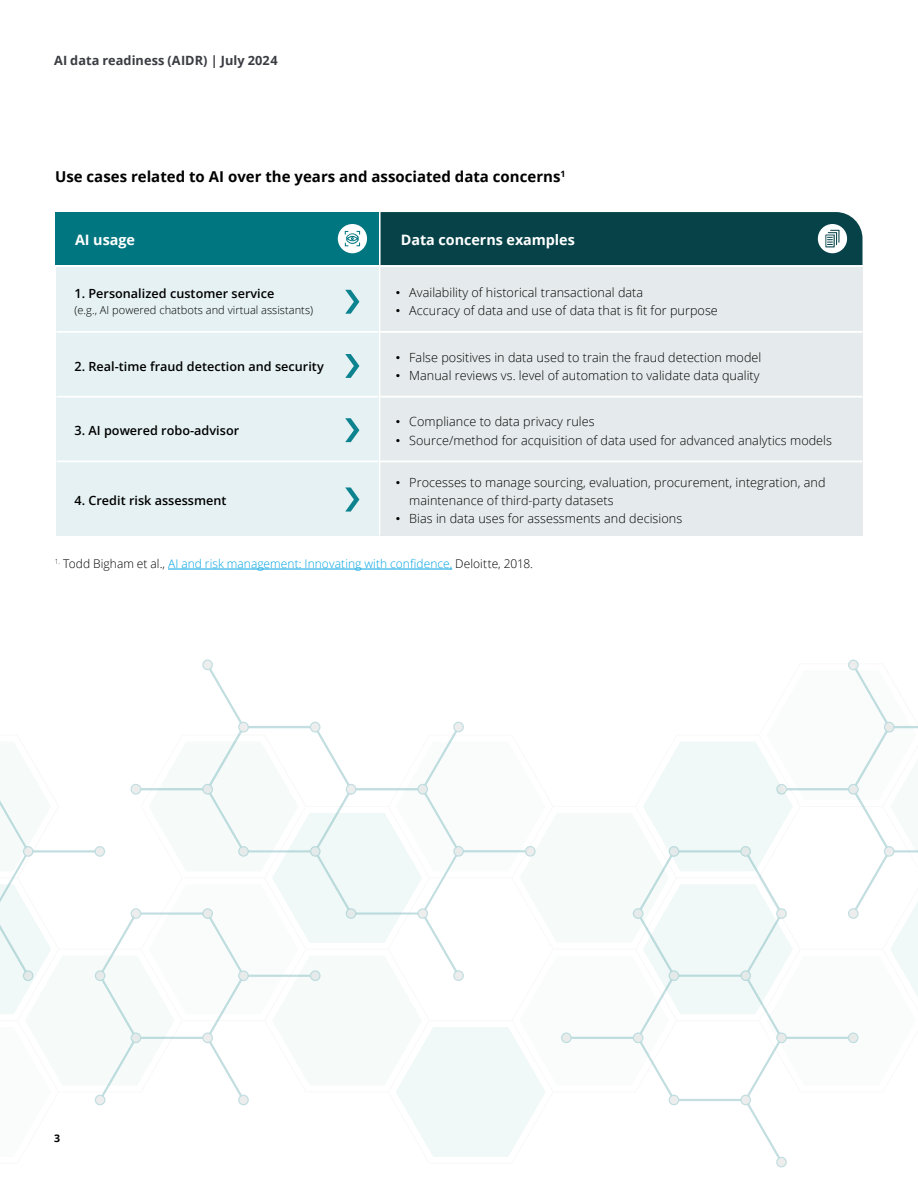
<style>
.page{position:relative;width:918px;height:1188px;background:#fff}
.page>*{position:absolute;margin:0;border:0;box-sizing:border-box;transform-origin:0 0}
.t1{font:700 15px "Open Sans";color:#000}
.t2{font:700 14.4px "Open Sans";letter-spacing:-.005em;color:#fff}
.t3{font:700 12.75px "Open Sans";letter-spacing:.005em;color:#3a3c42}
.t4{font:300 12.6px/18.3px "Open Sans";letter-spacing:.005em;color:#000}
.t5{font:600 12.6px "Open Sans Roman";letter-spacing:.005em;color:#000}
.t6{font:300 12px "Open Sans";letter-spacing:.005em;color:#00a3e2}
.t7{font:300 11.1px "Open Sans";color:#000}
.t8{font:700 10.5px "Open Sans";color:#000}
.s1{font-family:"Arial";font-weight:400}
.s2{color:#000}
</style>
<div class="page">
<div style="left:378px;top:267px;width:485px;height:65px;background:#e5ebec"></div>
<div style="left:378px;top:332px;width:485px;height:65px;background:#e5ebec"></div>
<div style="left:378px;top:397px;width:485px;height:64px;background:#e5ebec"></div>
<div style="left:378px;top:461px;width:485px;height:75px;background:#e5ebec"></div>
<hr style="left:376px;top:331px;width:487px;height:2px;background:#fff">
<hr style="left:376px;top:396px;width:487px;height:2px;background:#fff">
<hr style="left:376px;top:461px;width:487px;height:1px;background:#fff">
<hr style="left:376px;top:267px;width:4px;height:269px;background:#fff">
<div style="left:55px;top:212px;width:324px;height:53px;background:#007680"></div>
<div style="left:56px;top:267px;width:323px;height:65px;background:#e5f1f2"></div>
<div style="left:56px;top:332px;width:323px;height:65px;background:#e5f1f2"></div>
<div style="left:56px;top:397px;width:323px;height:64px;background:#e5f1f2"></div>
<div style="left:56px;top:461px;width:323px;height:75px;background:#e5f1f2"></div>
<hr style="left:56px;top:331px;width:323px;height:2px;background:#fff">
<hr style="left:56px;top:396px;width:323px;height:2px;background:#fff">
<hr style="left:56px;top:461px;width:323px;height:1px;background:#fff">
<svg style="left:345px;top:290px;width:14px;height:24px"></svg>
<svg style="left:345px;top:354px;width:14px;height:24px"></svg>
<svg style="left:345px;top:418px;width:14px;height:24px"></svg>
<svg style="left:345px;top:487px;width:14px;height:25px"></svg>
<svg style="left:338px;top:224px;width:29px;height:29px"></svg>
<div style="left:381px;top:212px;width:482px;height:53px;background:#064248"></div>
<hr style="left:168px;top:569px;width:284px;height:1px;background:#00a3e2">
<svg style="left:0;top:659px;width:918px;height:509px"></svg>
<p class="t3" style="left:54px;top:51px;width:225px">AI data readiness (AIDR) | July 2024</p>
<p class="t1" style="left:55px;top:166px;width:512px">Use cases related to AI over the years and associated data concerns<sup>1</sup></p>
<p class="t2" style="left:75px;top:230px;width:61px">AI usage</p>
<p class="t2" style="left:401px;top:230px;width:176px">Data concerns examples</p>
<p class="t5" style="left:74px;top:284px;width:202px">1. Personalized customer service</p>
<p class="t7" style="left:74px;top:303px;width:240px">(e.g., AI powered chatbots and virtual assistants)</p>
<p class="t4" style="left:396px;top:283px;width:249px"><span class="s1">•</span> Availability of historical transactional data</p>
<p class="t4" style="left:396px;top:301px;width:324px"><span class="s1">•</span> Accuracy of data and use of data that is fit for purpose</p>
<p class="t4" style="left:396px;top:347px;width:367px"><span class="s1">•</span> False positives in data used to train the fraud detection model</p>
<p class="t4" style="left:396px;top:366px;width:365px"><span class="s1">•</span> Manual reviews vs. level of automation to validate data quality</p>
<p class="t4" style="left:396px;top:412px;width:200px"><span class="s1">•</span> Compliance to data privacy rules</p>
<p class="t4" style="left:396px;top:431px;width:438px"><span class="s1">•</span> Source/method for acquisition of data used for advanced analytics models</p>
<p class="t4" style="left:409px;top:473px;width:418px;text-indent:-13px"><span class="s1">•</span> Processes to manage sourcing, evaluation, procurement, integration, and maintenance of third-party datasets</p>
<p class="t4" style="left:396px;top:509px;width:288px"><span class="s1">•</span> Bias in data uses for assessments and decisions</p>
<p class="t5" style="left:74px;top:357px;width:251px">2. Real-time fraud detection and security</p>
<p class="t5" style="left:74px;top:422px;width:166px">3. AI powered robo-advisor</p>
<p class="t5" style="left:74px;top:492px;width:154px">4. Credit risk assessment</p>
<p class="t6" style="left:55px;top:556px;width:480px"><sup>1.</sup> <span class="s2">Todd Bigham et al.,</span> AI and risk management: Innovating with confidence, <span class="s2">Deloitte, 2018.</span></p>
<p class="t8" style="left:54px;top:1131px;width:7px">3</p>
</div>
